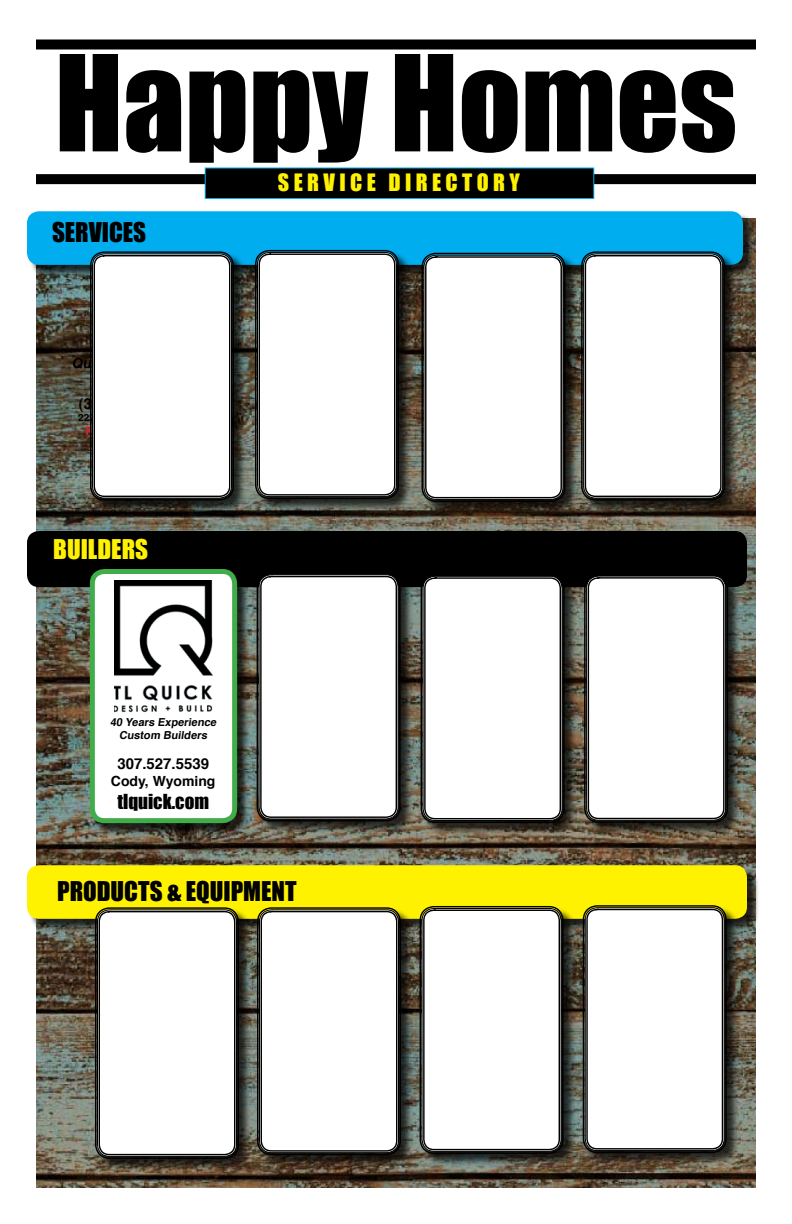
<style>
.page{position:relative;width:792px;height:1224px;background:#fff}
.page>*{position:absolute;margin:0;border:0;box-sizing:border-box;transform-origin:0 0}
.t1{font:123.2px "Impact";color:#000}
.t2{font:25px "Impact";color:#000}
.t3{font:25px "Impact";color:#fff200}
.t4{font:22px "Impact";color:#fff200}
.t5{font:19px "Impact";color:#000}
.t6{font:700 15px "Helvetica";color:#000}
.t7{font:700 14px "Helvetica";color:#000}
.t8{font:700 11px/13.2px "Helvetica";color:#000;text-align:center}
</style>
<div class="page">
<img style="left:36px;top:279px;width:720px;height:909px">
<div style="left:36px;top:40px;width:720px;height:10px;background:#000"></div>
<div style="left:36px;top:174px;width:720px;height:10px;background:#000"></div>
<div style="left:28px;top:212px;width:729px;height:67px;background:#000;opacity:.75"></div>
<div style="left:27px;top:211px;width:716px;height:54px;background:#00adef;border-radius:12px"></div>
<div style="left:91px;top:252px;width:157px;height:262px;background:#000;opacity:.75"></div>
<div style="left:90px;top:251px;width:144px;height:250px;border:1px solid #000;border-radius:14px"></div>
<svg style="left:92px;top:253px;width:140px;height:246px"></svg>
<div style="left:94px;top:255px;width:136px;height:242px;border:1px solid #000;border-radius:10px"></div>
<div style="left:27px;top:531px;width:720px;height:56px;background:#000;border-radius:12px"></div>
<div style="left:28px;top:866px;width:733px;height:66px;background:#000;opacity:.75"></div>
<div style="left:27px;top:865px;width:720px;height:54px;background:#fff200;border-radius:12px"></div>
<div style="left:96px;top:908px;width:157px;height:265px;background:#000;opacity:.75"></div>
<div style="left:95px;top:907px;width:144px;height:252px;border:1px solid #000;border-radius:14px"></div>
<svg style="left:97px;top:909px;width:140px;height:248px"></svg>
<div style="left:99px;top:911px;width:136px;height:244px;border:1px solid #000;border-radius:10px"></div>
<div style="left:205px;top:168px;width:389px;height:30px;background:#000"></div>
<div style="left:205px;top:168px;width:389px;height:31px;border:1px solid #00adef"></div>
<div style="left:258px;top:908px;width:157px;height:261px;background:#000;opacity:.75"></div>
<div style="left:257px;top:907px;width:144px;height:248px;border:1px solid #000;border-radius:14px"></div>
<svg style="left:259px;top:909px;width:140px;height:244px"></svg>
<div style="left:261px;top:911px;width:136px;height:241px;border:1px solid #000;border-radius:10px"></div>
<div style="left:91px;top:570px;width:160px;height:266px;background:#000;opacity:.75"></div>
<div style="left:92px;top:572px;width:143px;height:249px;background:#fff;border-radius:12px"></div>
<div style="left:90px;top:569px;width:147px;height:254px;border:5px solid #41ad49;border-radius:12px"></div>
<img style="left:114px;top:580px;width:99px;height:133px">
<div style="left:421px;top:574px;width:157px;height:262px;background:#000;opacity:.75"></div>
<div style="left:421px;top:574px;width:144px;height:249px;border:1px solid #000;border-radius:14px"></div>
<svg style="left:422px;top:576px;width:141px;height:245px"></svg>
<div style="left:424px;top:577px;width:137px;height:242px;border:1px solid #000;border-radius:10px"></div>
<div style="left:585px;top:574px;width:157px;height:262px;background:#000;opacity:.75"></div>
<div style="left:584px;top:574px;width:144px;height:249px;border:1px solid #000;border-radius:14px"></div>
<svg style="left:586px;top:575px;width:140px;height:246px"></svg>
<div style="left:588px;top:577px;width:137px;height:242px;border:1px solid #000;border-radius:10px"></div>
<div style="left:257px;top:573px;width:157px;height:262px;background:#000;opacity:.75"></div>
<div style="left:257px;top:572px;width:144px;height:249px;border:1px solid #000;border-radius:14px"></div>
<svg style="left:258px;top:574px;width:141px;height:246px"></svg>
<div style="left:260px;top:576px;width:137px;height:242px;border:1px solid #000;border-radius:10px"></div>
<div style="left:420px;top:907px;width:157px;height:261px;background:#000;opacity:.75"></div>
<div style="left:420px;top:906px;width:144px;height:248px;border:1px solid #000;border-radius:14px"></div>
<svg style="left:421px;top:908px;width:141px;height:244px"></svg>
<div style="left:423px;top:910px;width:137px;height:240px;border:1px solid #000;border-radius:10px"></div>
<div style="left:583px;top:906px;width:157px;height:261px;background:#000;opacity:.75"></div>
<div style="left:583px;top:905px;width:144px;height:248px;border:1px solid #000;border-radius:14px"></div>
<svg style="left:585px;top:907px;width:140px;height:244px"></svg>
<div style="left:586px;top:909px;width:137px;height:241px;border:1px solid #000;border-radius:10px"></div>
<div style="left:256px;top:251px;width:157px;height:262px;background:#000;opacity:.75"></div>
<div style="left:255px;top:250px;width:144px;height:249px;border:1px solid #000;border-radius:14px"></div>
<svg style="left:257px;top:252px;width:140px;height:245px"></svg>
<div style="left:259px;top:253px;width:136px;height:243px;border:1px solid #000;border-radius:10px"></div>
<div style="left:582px;top:252px;width:157px;height:262px;background:#000;opacity:.75"></div>
<div style="left:581px;top:251px;width:144px;height:250px;border:1px solid #000;border-radius:14px"></div>
<svg style="left:583px;top:253px;width:140px;height:246px"></svg>
<div style="left:585px;top:255px;width:137px;height:242px;border:1px solid #000;border-radius:10px"></div>
<div style="left:422px;top:253px;width:157px;height:262px;background:#000;opacity:.75"></div>
<div style="left:421px;top:253px;width:144px;height:249px;border:1px solid #000;border-radius:14px"></div>
<svg style="left:423px;top:255px;width:141px;height:245px"></svg>
<div style="left:425px;top:256px;width:137px;height:242px;border:1px solid #000;border-radius:10px"></div>
<h1 class="t1" style="left:55px;top:27px;width:684px">HAPPY HOMES</h1>
<h2 class="t2" style="left:52px;top:217px;width:96px">SERVICES</h2>
<h3 class="t4" style="left:278px;top:169px;width:31px">SERVICE</h3>
<h3 class="t4" style="left:389px;top:169px;width:32px">DIRECTOR</h3>
<h3 class="t4" style="left:509px;top:169px;width:12px">Y</h3>
<h2 class="t3" style="left:53px;top:534px;width:96px">BUILDERS</h2>
<p class="t8" style="left:110px;top:715px;width:110px">40 Years Experience<br>Custom Builders</p>
<h3 class="t6" style="left:117px;top:750px;width:93px">307.527.5539</h3>
<p class="t7" style="left:111px;top:768px;width:106px">Cody, Wyoming</p>
<h3 class="t5" style="left:117px;top:790px;width:93px">TLQUICK.COM</h3>
<h2 class="t2" style="left:57px;top:875px;width:241px">PRODUCTS &amp; EQUIPMENT</h2>
</div>
